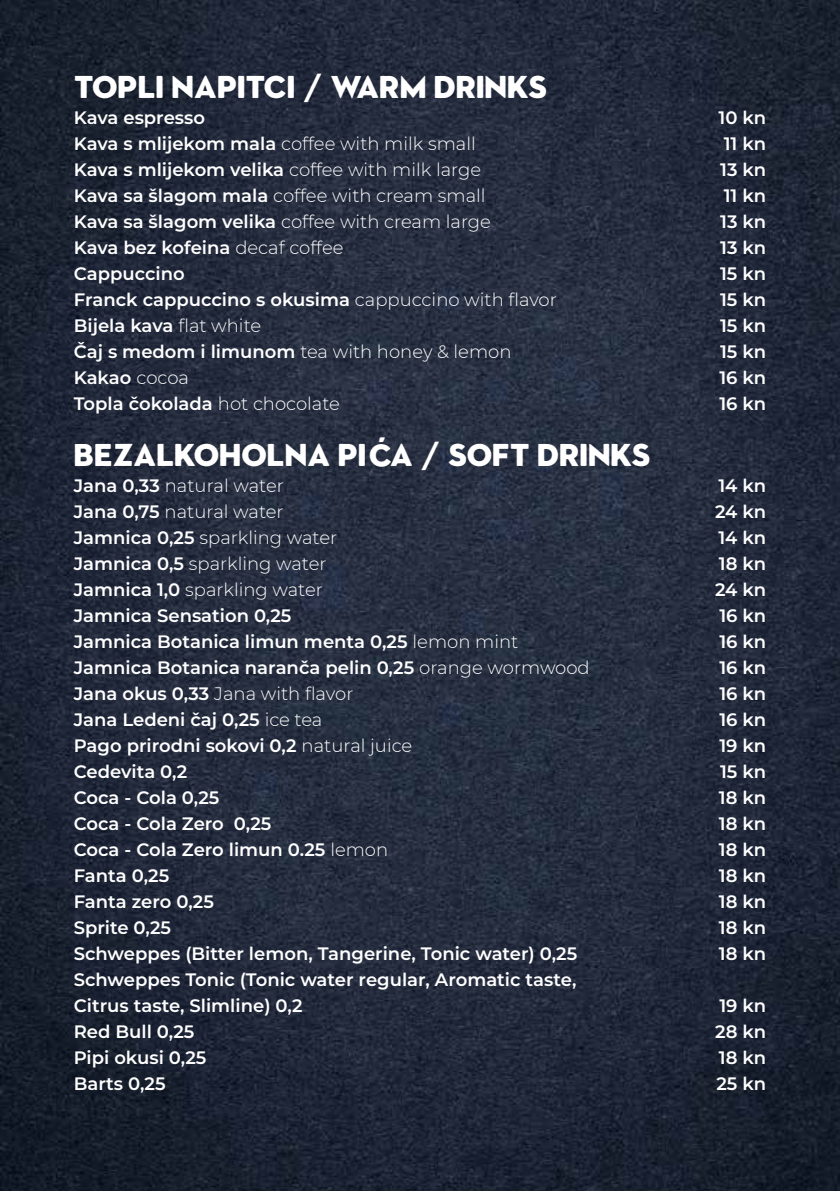
<style>
.page{position:relative;width:840px;height:1191px;background:#fff}
.page>*{position:absolute;margin:0;border:0;box-sizing:border-box;transform-origin:0 0}
.t1{font:900 30px "Sonder Sans";color:#fff}
.t2{font:600 18px/26px "Montserrat";color:#fff}
.t3{font:300 18px "Montserrat";color:#fff}
.s1{font-weight:600}
.s2{font-weight:300}
</style>
<div class="page">
<img style="left:0;top:0;width:839px;height:1191px">
<h1 class="t1" style="left:74px;top:68px;width:475px">TOPLI NAPITCI / WARM DRINKS</h1>
<p class="t2" style="left:74px;top:104px;width:133px">Kava espresso</p>
<p class="t2" style="left:718px;top:104px;width:49px">10 kn</p>
<p class="t3" style="left:74px;top:131px;width:403px"><span class="s1">Kava s mlijekom mala</span> coffee with milk small</p>
<p class="t2" style="left:723px;top:130px;width:44px">11 kn</p>
<p class="t2" style="left:74px;top:156px;width:408px">Kava s mlijekom velika <span class="s2">coffee with milk large</span></p>
<p class="t2" style="left:719px;top:156px;width:47px">13 kn</p>
<p class="t3" style="left:74px;top:183px;width:413px"><span class="s1">Kava sa šlagom mala</span> coffee with cream small</p>
<p class="t2" style="left:723px;top:182px;width:44px">11 kn</p>
<p class="t3" style="left:74px;top:209px;width:418px"><span class="s1">Kava sa šlagom velika</span> coffee with cream large</p>
<p class="t2" style="left:719px;top:208px;width:47px">13 kn</p>
<p class="t2" style="left:74px;top:234px;width:271px">Kava bez kofeina <span class="s2">decaf coffee</span></p>
<p class="t2" style="left:719px;top:234px;width:47px">13 kn</p>
<p class="t2" style="left:74px;top:260px;width:112px">Cappuccino</p>
<p class="t2" style="left:719px;top:260px;width:48px">15 kn</p>
<p class="t2" style="left:74px;top:286px;width:484px">Franck cappuccino s okusima <span class="s2">cappuccino with flavor</span></p>
<p class="t2" style="left:719px;top:286px;width:48px">15 kn</p>
<p class="t2" style="left:74px;top:312px;width:189px">Bijela kava <span class="s2">flat white</span></p>
<p class="t2" style="left:719px;top:312px;width:48px">15 kn</p>
<p class="t3" style="left:74px;top:339px;width:439px"><span class="s1">Čaj s medom i limunom</span> tea with honey &amp; lemon</p>
<p class="t2" style="left:719px;top:338px;width:48px">15 kn</p>
<p class="t2" style="left:74px;top:364px;width:117px">Kakao <span class="s2">cocoa</span></p>
<p class="t2" style="left:719px;top:364px;width:48px">16 kn</p>
<p class="t2" style="left:74px;top:390px;width:267px">Topla čokolada <span class="s2">hot chocolate</span></p>
<p class="t2" style="left:719px;top:390px;width:48px">16 kn</p>
<h1 class="t1" style="left:74px;top:436px;width:578px">BEZALKOHOLNA PIĆA / SOFT DRINKS</h1>
<p class="t3" style="left:74px;top:473px;width:211px"><span class="s1">Jana 0,33</span> natural water</p>
<p class="t2" style="left:718px;top:472px;width:49px">14 kn</p>
<p class="t3" style="left:74px;top:499px;width:211px"><span class="s1">Jana 0,75</span> natural water</p>
<p class="t2" style="left:714px;top:498px;width:53px">24 kn</p>
<p class="t3" style="left:74px;top:525px;width:265px"><span class="s1">Jamnica 0,25</span> sparkling water</p>
<p class="t2" style="left:718px;top:524px;width:49px">14 kn</p>
<p class="t3" style="left:74px;top:551px;width:254px"><span class="s1">Jamnica 0,5</span> sparkling water</p>
<p class="t2" style="left:718px;top:550px;width:49px">18 kn</p>
<p class="t3" style="left:74px;top:577px;width:250px"><span class="s1">Jamnica 1,0</span> sparkling water</p>
<p class="t2" style="left:714px;top:576px;width:53px">24 kn</p>
<p class="t2" style="left:74px;top:602px;width:219px">Jamnica Sensation 0,25</p>
<p class="t2" style="left:719px;top:602px;width:48px">16 kn</p>
<p class="t2" style="left:74px;top:628px;width:446px">Jamnica Botanica limun menta 0,25 <span class="s2">lemon mint</span></p>
<p class="t2" style="left:719px;top:628px;width:48px">16 kn</p>
<p class="t2" style="left:74px;top:654px;width:517px">Jamnica Botanica naranča pelin 0,25 <span class="s2">orange wormwood</span></p>
<p class="t2" style="left:719px;top:654px;width:48px">16 kn</p>
<p class="t3" style="left:74px;top:681px;width:281px"><span class="s1">Jana okus 0,33</span> Jana with flavor</p>
<p class="t2" style="left:719px;top:680px;width:48px">16 kn</p>
<p class="t2" style="left:74px;top:706px;width:250px">Jana Ledeni čaj 0,25 <span class="s2">ice tea</span></p>
<p class="t2" style="left:719px;top:706px;width:48px">16 kn</p>
<p class="t2" style="left:74px;top:732px;width:340px">Pago prirodni sokovi 0,2 <span class="s2">natural juice</span></p>
<p class="t2" style="left:719px;top:732px;width:48px">19 kn</p>
<p class="t2" style="left:74px;top:758px;width:115px">Cedevita 0,2</p>
<p class="t2" style="left:719px;top:758px;width:48px">15 kn</p>
<p class="t2" style="left:74px;top:784px;width:147px">Coca - Cola 0,25</p>
<p class="t2" style="left:718px;top:784px;width:49px">18 kn</p>
<p class="t2" style="left:74px;top:810px;width:199px">Coca - Cola Zero 0,25</p>
<p class="t2" style="left:718px;top:810px;width:49px">18 kn</p>
<p class="t2" style="left:74px;top:836px;width:316px">Coca - Cola Zero limun 0.25 <span class="s2">lemon</span></p>
<p class="t2" style="left:718px;top:836px;width:49px">18 kn</p>
<p class="t2" style="left:74px;top:862px;width:97px">Fanta 0,25</p>
<p class="t2" style="left:718px;top:862px;width:49px">18 kn</p>
<p class="t2" style="left:74px;top:888px;width:141px">Fanta zero 0,25</p>
<p class="t2" style="left:718px;top:888px;width:49px">18 kn</p>
<p class="t2" style="left:74px;top:914px;width:99px">Sprite 0,25</p>
<p class="t2" style="left:718px;top:914px;width:49px">18 kn</p>
<p class="t2" style="left:74px;top:940px;width:504px">Schweppes (Bitter lemon, Tangerine, Tonic water) 0,25</p>
<p class="t2" style="left:718px;top:940px;width:49px">18 kn</p>
<p class="t2" style="left:74px;top:966px;width:504px">Schweppes Tonic (Tonic water regular, Aromatic taste,<br>Citrus taste, Slimline) 0,2</p>
<p class="t2" style="left:719px;top:992px;width:48px">19 kn</p>
<p class="t2" style="left:74px;top:1018px;width:122px">Red Bull 0,25</p>
<p class="t2" style="left:714px;top:1018px;width:52px">28 kn</p>
<p class="t2" style="left:74px;top:1044px;width:134px">Pipi okusi 0,25</p>
<p class="t2" style="left:718px;top:1044px;width:49px">18 kn</p>
<p class="t2" style="left:74px;top:1070px;width:93px">Barts 0,25</p>
<p class="t2" style="left:716px;top:1070px;width:51px">25 kn</p>
</div>
